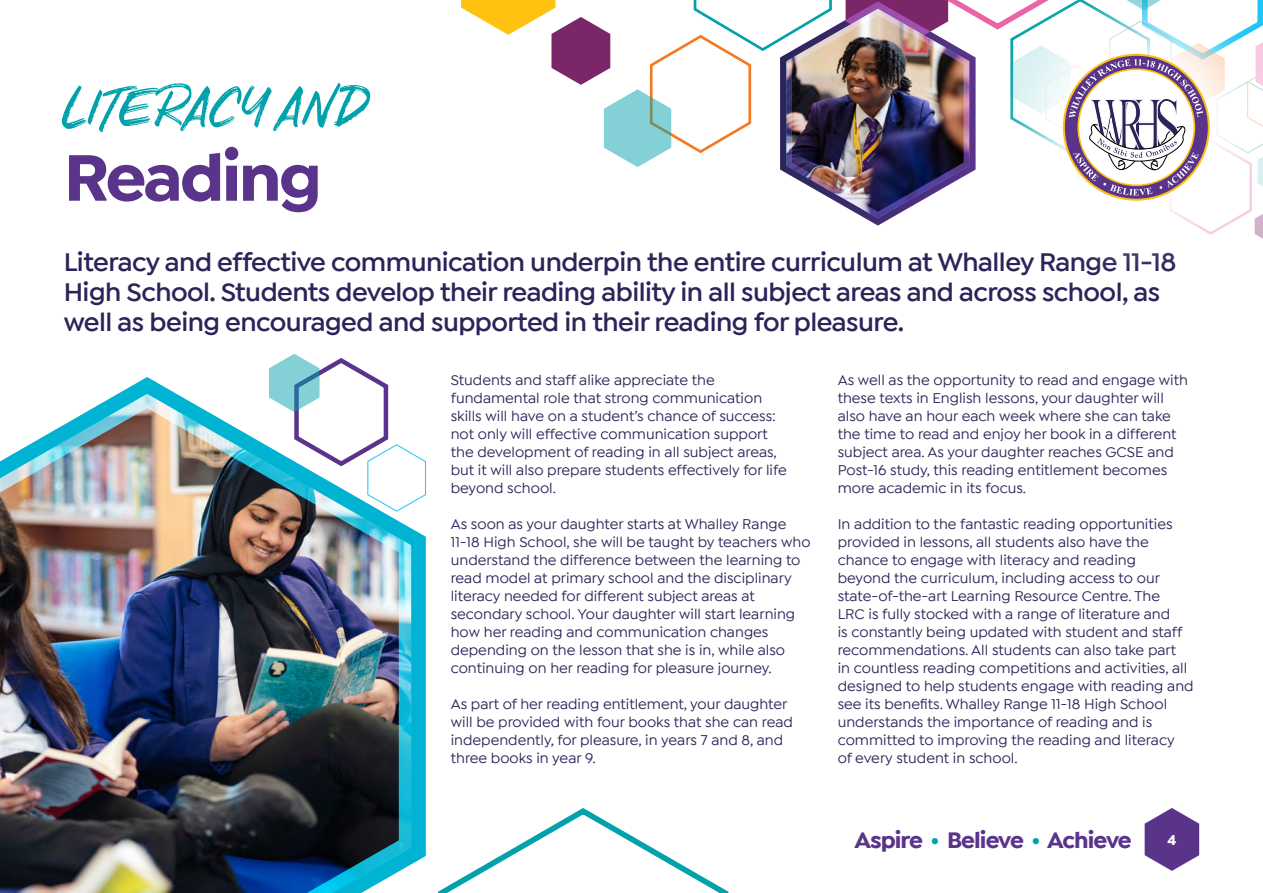
<style>
.page{position:relative;width:1263px;height:893px;background:#fff}
.page>*{position:absolute;margin:0;border:0;box-sizing:border-box;transform-origin:0 0}
.t1{font:700 70.05px "Isidora Sans";letter-spacing:-.04em;color:#5a348b}
.t2{font:58.35px "Rock N Roll";letter-spacing:.01em;color:#01a2ac}
.t3{font:600 27px/30px "Isidora Sans";letter-spacing:-.02em;color:#2a2559}
.t4{font:700 23.7px "Isidora Sans";letter-spacing:-.04em;color:#5a348b}
.t5{font:500 15px/18px "Isidora Sans";color:#2a2559}
.t6{font:700 15px "Isidora Sans";color:#fff}
.s1{color:#01a2ac}
</style>
<div class="page">
<img style="left:0;top:377px;width:426px;height:516px">
<svg style="left:438px;top:808px;width:291px;height:85px"></svg>
<svg style="left:269px;top:354px;width:157px;height:158px"></svg>
<img style="left:461px;top:0;width:802px;height:239px">
<svg style="left:1145px;top:808px;width:54px;height:63px"></svg>
<h2 class="t2" style="left:64px;top:72px;width:304px">LITERACY AND</h2>
<h1 class="t1" style="left:64px;top:134px;width:260px">Reading</h1>
<p class="t3" style="left:64px;top:247px;width:1114px">Literacy and effective communication underpin the entire curriculum at Whalley Range 11-18<br>High School. Students develop their reading ability in all subject areas and across school, as well as being encouraged and supported in their reading for pleasure.</p>
<p class="t5" style="left:451px;top:371px;width:337px">Students and staff alike appreciate the fundamental role that strong communication skills will have on a student’s chance of success: not only will effective communication support the development of reading in all subject areas, but it will also prepare students effectively for life beyond school.</p>
<p class="t5" style="left:451px;top:515px;width:361px">As soon as your daughter starts at Whalley Range 11-18 High School, she will be taught by teachers who understand the difference between the learning to read model at primary school and the disciplinary literacy needed for different subject areas at secondary school. Your daughter will start learning how her reading and communication changes depending on the lesson that she is in, while also continuing on her reading for pleasure journey.</p>
<p class="t5" style="left:451px;top:695px;width:344px">As part of her reading entitlement, your daughter will be provided with four books that she can read independently, for pleasure, in years 7 and 8, and three books in year 9.</p>
<p class="t5" style="left:838px;top:371px;width:352px">As well as the opportunity to read and engage with these texts in English lessons, your daughter will also have an hour each week where she can take the time to read and enjoy her book in a different subject area. As your daughter reaches GCSE and Post-16 study, this reading entitlement becomes more academic in its focus.</p>
<p class="t5" style="left:838px;top:515px;width:357px">In addition to the fantastic reading opportunities provided in lessons, all students also have the chance to engage with literacy and reading<br>beyond the curriculum, including access to our state-of-the-art Learning Resource Centre. The<br>LRC is fully stocked with a range of literature and<br>is constantly being updated with student and staff recommendations. All students can also take part<br>in countless reading competitions and activities, all designed to help students engage with reading and see its benefits. Whalley Range 11-18 High School understands the importance of reading and is committed to improving the reading and literacy<br>of every student in school.</p>
<h3 class="t4" style="left:854px;top:825px;width:279px">Aspire <span class="s1">•</span> Believe <span class="s1">•</span> Achieve</h3>
<p class="t6" style="left:1167px;top:830px;width:10px">4</p>
</div>
